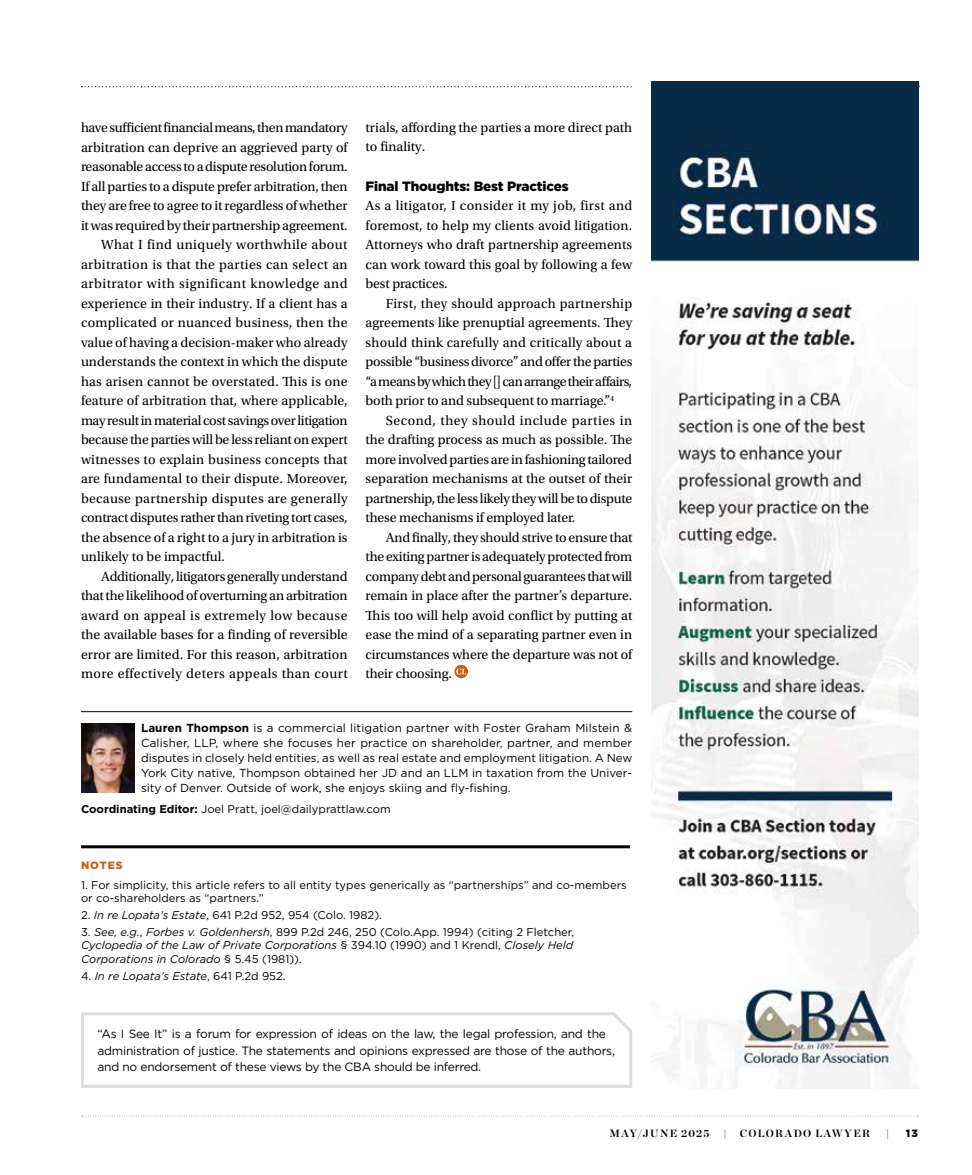
<style>
.page{position:relative;width:972px;height:1175px;background:#fff}
.page>*{position:absolute;margin:0;border:0;box-sizing:border-box;transform-origin:0 0}
.t1{font:13.8px/19.5px "Utopia Std";color:#000;text-align:justify}
.t2{font:13.8px "Utopia Std";letter-spacing:-.02em;color:#000}
.t3{font:13.8px "Utopia Std";letter-spacing:.03em;color:#000}
.t4{font:13.8px "Utopia Std";letter-spacing:.02em;color:#000}
.t5{font:13.8px "Utopia Std";letter-spacing:-.025em;color:#000}
.t6{font:13.8px "Utopia Std";letter-spacing:.025em;color:#000}
.t7{font:13.8px "Utopia Std";letter-spacing:.04em;color:#000}
.t8{font:900 13.5px "Gotham";letter-spacing:-.01em;color:#000}
.t9{font:12px/16.5px "Gotham";letter-spacing:-.02em;color:#000}
.t10{font:11.7px/15px "Gotham";color:#000;text-align:justify}
.t11{font:italic 11.25px/13.5px "Gotham";color:#000;text-align:justify}
.t12{font:11.25px/13.5px "Gotham";color:#000}
.t13{font:700 10.5px "Chronicle Display";letter-spacing:.12em;color:#000}
.t14{font:900 10.5px "Gotham";letter-spacing:.1em;color:#c85c1a}
.t15{font:900 10.5px "Gotham";color:#000}
.s1{font-weight:700}
.s2{font-style:italic}
.s3{font-style:normal}
</style>
<div class="page">
<svg style="left:81px;top:1115px;width:838px;height:1px"></svg>
<svg style="left:82px;top:86px;width:837px;height:1px"></svg>
<div style="left:632px;top:68px;width:286px;height:1020px;background:#fff"></div>
<img style="left:651px;top:81px;width:267px;height:1007px">
<hr style="left:81px;top:845px;width:549px;height:3px;background:#000">
<svg style="left:81px;top:1012px;width:551px;height:76px"></svg>
<svg style="left:454px;top:664px;width:14px;height:14px"></svg>
<svg style="left:456px;top:668px;width:10px;height:6px"></svg>
<hr style="left:81px;top:711px;width:551px;height:1px;background:#000">
<img style="left:81px;top:724px;width:53px;height:68px">
<p class="t5" style="left:81px;top:120px;width:268px">have sufficient financial means, then mandatory</p>
<p class="t1" style="left:81px;top:138px;width:268px">arbitration can deprive an aggrieved party of</p>
<p class="t2" style="left:81px;top:159px;width:268px">reasonable access to a dispute resolution forum.</p>
<p class="t1" style="left:81px;top:177px;width:268px">If all parties to a dispute prefer arbitration, then</p>
<p class="t1" style="left:81px;top:196px;width:268px">they are free to agree to it regardless of whether</p>
<p class="t1" style="left:81px;top:215px;width:268px">it was required by their partnership agreement.</p>
<p class="t3" style="left:101px;top:237px;width:248px">What I find uniquely worthwhile about</p>
<p class="t6" style="left:81px;top:257px;width:268px">arbitration is that the parties can select an</p>
<p class="t7" style="left:81px;top:276px;width:268px">arbitrator with significant knowledge and</p>
<p class="t1" style="left:81px;top:293px;width:268px">experience in their industry. If a client has a</p>
<p class="t4" style="left:81px;top:315px;width:268px">complicated or nuanced business, then the</p>
<p class="t1" style="left:81px;top:332px;width:268px">value of having a decision-maker who already</p>
<p class="t1" style="left:81px;top:352px;width:268px">understands the context in which the dispute</p>
<p class="t1" style="left:81px;top:371px;width:268px">has arisen cannot be overstated. This is one</p>
<p class="t1" style="left:81px;top:391px;width:268px">feature of arbitration that, where applicable,</p>
<p class="t2" style="left:81px;top:412px;width:268px">may result in material cost savings over litigation</p>
<p class="t1" style="left:81px;top:430px;width:268px">because the parties will be less reliant on expert</p>
<p class="t1" style="left:81px;top:449px;width:268px">witnesses to explain business concepts that</p>
<p class="t1" style="left:81px;top:469px;width:268px">are fundamental to their dispute. Moreover,</p>
<p class="t4" style="left:81px;top:490px;width:268px">because partnership disputes are generally</p>
<p class="t1" style="left:81px;top:508px;width:268px">contract disputes rather than riveting tort cases,</p>
<p class="t1" style="left:81px;top:527px;width:268px">the absence of a right to a jury in arbitration is</p>
<p class="t1" style="left:81px;top:547px;width:145px">unlikely to be impactful.</p>
<p class="t2" style="left:101px;top:568px;width:248px">Additionally, litigators generally understand</p>
<p class="t1" style="left:81px;top:586px;width:268px">that the likelihood of overturning an arbitration</p>
<p class="t3" style="left:81px;top:607px;width:268px">award on appeal is extremely low because</p>
<p class="t1" style="left:81px;top:625px;width:268px">the available bases for a finding of reversible</p>
<p class="t1" style="left:81px;top:644px;width:268px">error are limited. For this reason, arbitration</p>
<p class="t3" style="left:81px;top:666px;width:268px">more effectively deters appeals than court</p>
<p class="t1" style="left:366px;top:118px;width:268px">trials, affording the parties a more direct path to finality.</p>
<p class="t8" style="left:366px;top:176px;width:205px">Final Thoughts: Best Practices</p>
<p class="t1" style="left:366px;top:196px;width:268px">As a litigator, I consider it my job, first and foremost, to help my clients avoid litigation.<br>Attorneys who draft partnership agreements can work toward this goal by following a few best practices.</p>
<p class="t1" style="left:366px;top:293px;width:268px;text-indent:20px">First, they should approach partnership agreements like prenuptial agreements. They should think carefully and critically about a possible “business divorce” and offer the parties “a means by which they [] can arrange their affairs, both prior to and subsequent to marriage.”<sup>4</sup></p>
<p class="t1" style="left:366px;top:411px;width:268px;text-indent:20px">Second, they should include parties in the drafting process as much as possible. The more involved parties are in fashioning tailored separation mechanisms at the outset of their partnership, the less likely they will be to dispute these mechanisms if employed later.</p>
<p class="t1" style="left:366px;top:527px;width:268px;text-indent:20px">And finally, they should strive to ensure that the exiting partner is adequately protected from company debt and personal guarantees that will remain in place after the partner’s departure.<br>This too will help avoid conflict by putting at ease the mind of a separating partner even in circumstances where the departure was not of their choosing.</p>
<p class="t10" style="left:141px;top:720px;width:493px"><span class="s1">Lauren Thompson</span> is a commercial litigation partner with Foster Graham Milstein &amp; Calisher, LLP, where she focuses her practice on shareholder, partner, and member disputes in closely held entities, as well as real estate and employment litigation. A New York City native, Thompson obtained her JD and an LLM in taxation from the Univer&shy;sity of Denver. Outside of work, she enjoys skiing and fly-fishing.</p>
<p class="t12" style="left:81px;top:801px;width:311px"><span class="s1">Coordinating Editor:</span> Joel Pratt, joel@dailyprattlaw.com</p>
<p class="t14" style="left:81px;top:857px;width:43px">NOTES</p>
<p class="t12" style="left:81px;top:877px;width:547px">1. For simplicity, this article refers to all entity types generically as “partnerships” and co-members or co-shareholders as “partners.”</p>
<p class="t12" style="left:81px;top:908px;width:303px">2. <span class="s2">In re Lopata’s Estate</span>, 641 P.2d 952, 954 (Colo. 1982).</p>
<p class="t11" style="left:81px;top:924px;width:495px"><span class="s3">3.</span> See, e.g.<span class="s3">,</span> Forbes v. Goldenhersh<span class="s3">, 899 P.2d 246, 250 (Colo.App. 1994) (citing 2 Fletcher, </span>Cyclopedia of the Law of Private Corporations <span class="s3">§ 394.10 (1990) and 1 Krendl,</span> Closely Held Corporations in Colorado <span class="s3">§ 5.45 (1981)).</span></p>
<p class="t11" style="left:81px;top:968px;width:206px"><span class="s3">4.</span> In re Lopata’s Estate<span class="s3">, 641 P.2d 952.</span></p>
<p class="t9" style="left:98px;top:1025px;width:519px">“As I See It” is a forum for expression of ideas on the law, the legal profession, and the administration of justice. The statements and opinions expressed are those of the authors, and no endorsement of these views by the CBA should be inferred.</p>
<p class="t13" style="left:610px;top:1125px;width:118px">MAY/JUNE 2025 |</p>
<p class="t13" style="left:740px;top:1125px;width:132px">COLORADO LAWYER</p>
<p class="t13" style="left:886px;top:1125px;width:5px">|</p>
<p class="t15" style="left:906px;top:1126px;width:14px">13</p>
</div>
